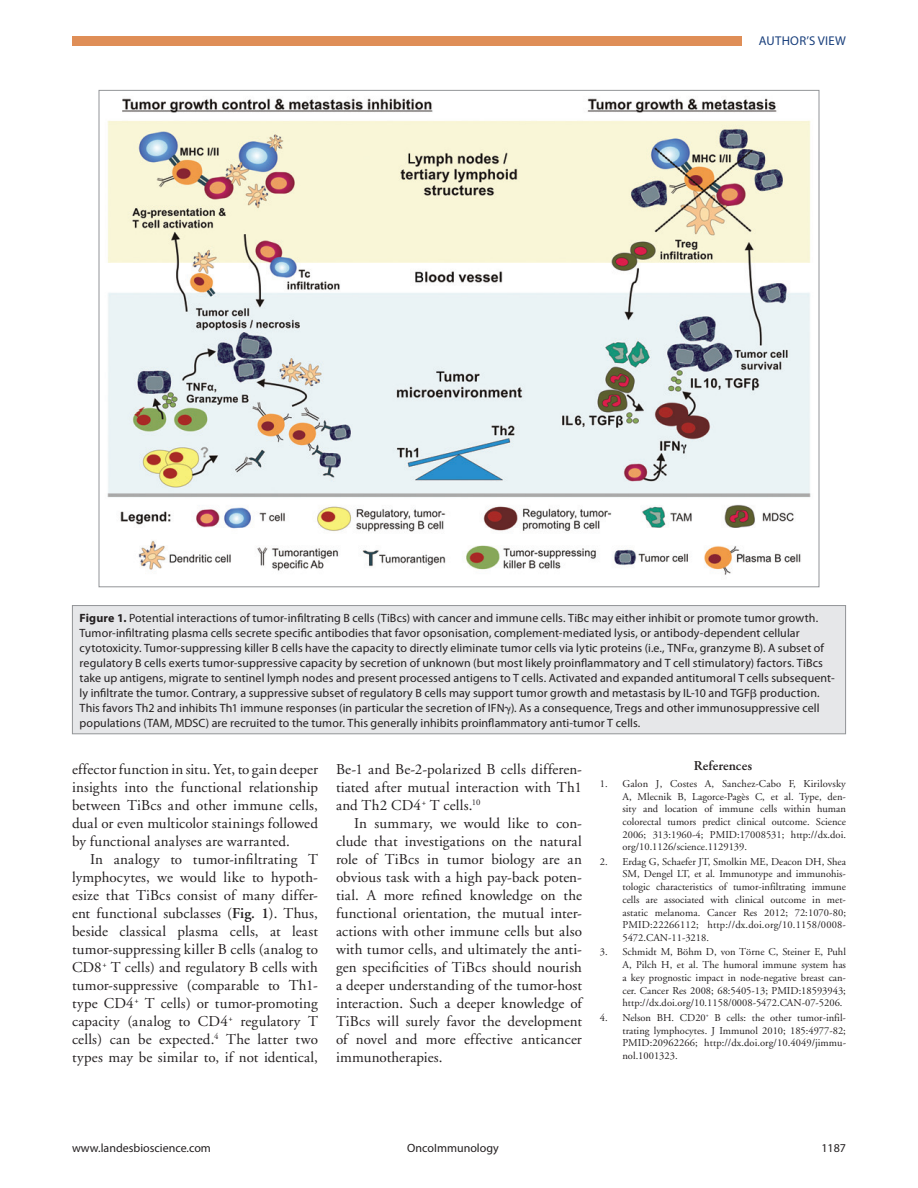
<style>
.page{position:relative;width:918px;height:1188px;background:#fff}
.page>*{position:absolute;margin:0;border:0;box-sizing:border-box;transform-origin:0 0}
.t1{font:15px/18px "Adobe Garamond";letter-spacing:.01em;color:#231f20;text-align:justify}
.t2{font:600 13.5px "Adobe Garamond";letter-spacing:.01em;color:#231f20}
.t3{font:12.75px "Myriad Pro";letter-spacing:.02em;color:#193f7c}
.t4{font:12px/15px "Myriad Pro";letter-spacing:.005em;color:#231f20}
.t5{font:10.5px/12.8px "Adobe Garamond";color:#231f20;text-align:justify}
.s1{font-weight:700}
.s2{font-family:"Universal Std Greekw Math Pi"}
.s3{font-weight:600}
</style>
<div class="page">
<div style="left:72px;top:36px;width:669px;height:10px;background:#df8e57"></div>
<img style="left:107px;top:98px;width:704px;height:477px">
<div style="left:72px;top:606px;width:774px;height:128px;background:#e6e7e9"></div>
<div style="left:72px;top:605px;width:774px;height:129px;border:1px solid #939598"></div>
<p class="t3" style="left:759px;top:32px;width:88px">Author’s vi ew</p>
<p class="t4" style="left:80px;top:610px;width:757px"><span class="s1">Figure 1.</span> Potential interactions of tumor-infiltrating B cells (TiBcs) with cancer and immune cells. TiBc may either inhibit or promote tumor growth.<br>Tumor-infiltrating plasma cells secrete specific antibodies that favor opsonisation, complement-mediated lysis, or antibody-dependent cellular cytotoxicity. Tumor-suppressing killer B cells have the capacity to directly eliminate tumor cells via lytic proteins (i.e., TNF<span class="s2">α</span>, granzyme B). A subset of regulatory B cells exerts tumor-suppressive capacity by secretion of unknown (but most likely proinflammatory and T cell stimulatory) factors. TiBcs take up antigens, migrate to sentinel lymph nodes and present processed antigens to T cells. Activated and expanded antitumoral T cells subsequent&shy;ly infiltrate the tumor. Contrary, a suppressive subset of regulatory B cells may support tumor growth and metastasis by IL-10 and TGF<span class="s2">β</span> production.<br>This favors Th2 and inhibits Th1 immune responses (in particular the secretion of IFN<span class="s2">γ</span>). As a consequence, Tregs and other immunosuppressive cell populations (TAM, MDSC) are recruited to the tumor. This generally inhibits proinflammatory anti-tumor T cells.</p>
<p class="t1" style="left:72px;top:761px;width:247px">effector function in situ. Yet, to gain deeper insights into the functional relationship between TiBcs and other immune cells, dual or even multicolor stainings followed by functional analyses are warranted.</p>
<p class="t1" style="left:72px;top:851px;width:247px;text-indent:18px">In analogy to tumor-infiltrating T lymphocytes, we would like to hypoth&shy;esize that TiBcs consist of many differ&shy;ent functional subclasses (<span class="s3">Fig. 1</span>). Thus, beside classical plasma cells, at least tumor-suppressing killer B cells (analog to CD8<sup>+</sup> T cells) and regulatory B cells with tumor-suppressive (comparable to Th1- type CD4<sup>+</sup> T cells) or tumor-promoting capacity (analog to CD4<sup>+</sup> regulatory T cells) can be expected.<sup>4</sup> The latter two types may be similar to, if not identical,</p>
<p class="t1" style="left:336px;top:761px;width:247px">Be-1 and Be-2-polarized B cells differen&shy;tiated after mutual interaction with Th1 and Th2 CD4<sup>+</sup> T cells.<sup>10</sup></p>
<p class="t1" style="left:336px;top:815px;width:247px;text-indent:18px">In summary, we would like to con&shy;clude that investigations on the natural role of TiBcs in tumor biology are an obvious task with a high pay-back poten&shy;tial. A more refined knowledge on the functional orientation, the mutual inter&shy;actions with other immune cells but also with tumor cells, and ultimately the anti&shy;gen specificities of TiBcs should nourish a deeper understanding of the tumor-host interaction. Such a deeper knowledge of TiBcs will surely favor the development of novel and more effective anticancer immunotherapies.</p>
<p class="t2" style="left:694px;top:758px;width:60px">References</p>
<p class="t5" style="left:622px;top:777px;width:225px;text-indent:-23px">1. Galon J, Costes A, Sanchez-Cabo F, Kirilovsky A, Mlecnik B, Lagorce-Pagès C, et al. Type, den&shy;sity and location of immune cells within human colorectal tumors predict clinical outcome. Science 2006; 313:1960-4; PMID:17008531; http://dx.doi. org/10.1126/science.1129139.</p>
<p class="t5" style="left:622px;top:855px;width:225px;text-indent:-23px">2. Erdag G, Schaefer JT, Smolkin ME, Deacon DH, Shea SM, Dengel LT, et al. Immunotype and immunohis&shy;tologic characteristics of tumor-infiltrating immune cells are associated with clinical outcome in met&shy;astatic melanoma. Cancer Res 2012; 72:1070-80; PMID:22266112; http://dx.doi.org/10.1158/0008- 5472.CAN-11-3218.</p>
<p class="t5" style="left:622px;top:946px;width:225px;text-indent:-23px">3. Schmidt M, Böhm D, von Törne C, Steiner E, Puhl A, Pilch H, et al. The humoral immune system has a key prognostic impact in node-negative breast can&shy;cer. Cancer Res 2008; 68:5405-13; PMID:18593943; http://dx.doi.org/10.1158/0008-5472.CAN-07-5206.</p>
<p class="t5" style="left:622px;top:1011px;width:225px;text-indent:-22px">4. Nelson BH. CD20<sup>+</sup> B cells: the other tumor-infil&shy;trating lymphocytes. J Immunol 2010; 185:4977-82; PMID:20962266; http://dx.doi.org/10.4049/jimmu&shy;nol.1001323.</p>
<p class="t4" style="left:72px;top:1140px;width:140px">www.landesbioscience.com</p>
<p class="t4" style="left:407px;top:1140px;width:93px">OncoImmunology</p>
<p class="t4" style="left:821px;top:1140px;width:26px">1187</p>
</div>
